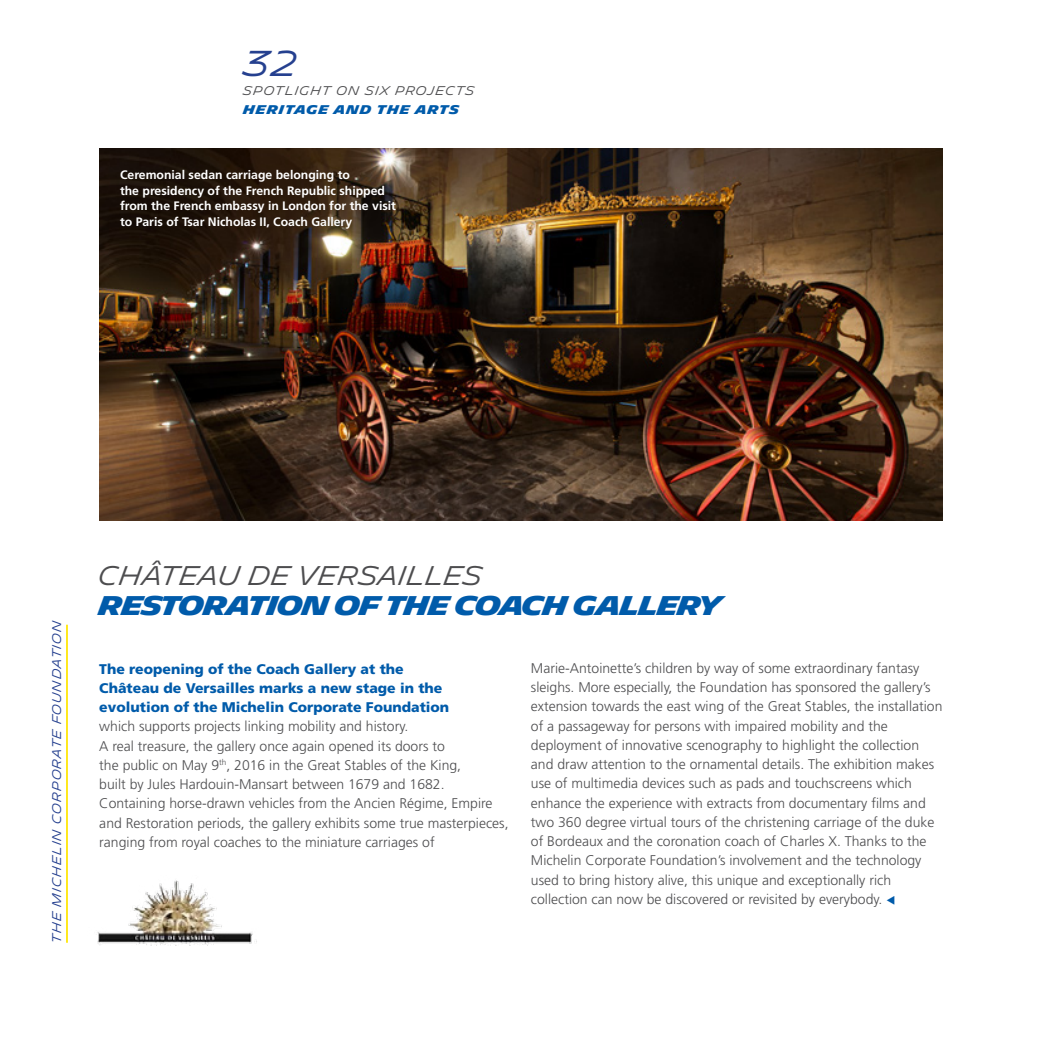
<style>
.page{position:relative;width:1042px;height:1042px;background:#fff}
.page>*{position:absolute;margin:0;border:0;box-sizing:border-box;transform-origin:0 0}
.t1{font:300 35px "Michelin";color:#25408f}
.t2{font:700 26.25px "Michelin";letter-spacing:-.055em;color:#005baa}
.t3{font:300 26.25px "Michelin";letter-spacing:-.01em;color:#4d4d4f}
.t4{font:300 14px/19.2px "Frutiger";color:#4d4d4f}
.t5{font:900 14px/19.2px "Frutiger";color:#005baa}
.t6{font:700 12.25px/15.8px "Frutiger";color:#fff}
.t7{font:300 12.25px "Michelin";letter-spacing:.05em;color:#25408f}
.t8{font:300 12.25px "Michelin";letter-spacing:.06em;color:#4d4d4f}
.t9{font:700 12.25px "Michelin";letter-spacing:.06em;color:#005baa}
.s1{color:#005baa}
</style>
<div class="page">
<hr style="left:66px;top:625px;width:2px;height:318px;background:#ffe600">
<img style="left:99px;top:149px;width:843px;height:372px">
<img style="left:97px;top:880px;width:160px;height:66px">
<h1 class="t1" style="left:243px;top:43px;width:56px">32</h1>
<p class="t8" style="left:243px;top:84px;width:233px">SPOTLIGHT ON SIX PROJECTS</p>
<p class="t9" style="left:243px;top:103px;width:217px">HERITAGE AND THE ARTS</p>
<p class="t6" style="left:120px;top:167px;width:277px">Ceremonial sedan carriage belonging to<br>the presidency of the French Republic shipped from the French embassy in London for the visit to Paris of Tsar Nicholas II, Coach Gallery</p>
<p class="t7" style="left:50px;top:943px;width:324px;rotate:-90deg">THE MICHELIN CORPORATE FOUNDATION</p>
<h2 class="t3" style="left:99px;top:560px;width:386px">CHÂTEAU DE VERSAILLES</h2>
<h2 class="t2" style="left:99px;top:590px;width:625px">RESTORATION OF THE COACH GALLERY</h2>
<p class="t5" style="left:99px;top:659px;width:351px">The reopening of the Coach Gallery at the<br>Château de Versailles marks a new stage in the evolution of the Michelin Corporate Foundation</p>
<p class="t4" style="left:99px;top:717px;width:411px">which supports projects linking mobility and history.<br>A real treasure, the gallery once again opened its doors to<br>the public on May 9<sup>th</sup>, 2016 in the Great Stables of the King,<br>built by Jules Hardouin-Mansart between 1679 and 1682.<br>Containing horse-drawn vehicles from the Ancien Régime, Empire and Restoration periods, the gallery exhibits some true masterpieces, ranging from royal coaches to the miniature carriages of</p>
<p class="t4" style="left:531px;top:658px;width:413px">Marie-Antoinette’s children by way of some extraordinary fantasy sleighs. More especially, the Foundation has sponsored the gallery’s extension towards the east wing of the Great Stables, the installation of a passageway for persons with impaired mobility and the deployment of innovative scenography to highlight the collection and draw attention to the ornamental details. The exhibition makes use of multimedia devices such as pads and touchscreens which enhance the experience with extracts from documentary films and two 360 degree virtual tours of the christening carriage of the duke of Bordeaux and the coronation coach of Charles X. Thanks to the Michelin Corporate Foundation’s involvement and the technology used to bring history alive, this unique and exceptionally rich collection can now be discovered or revisited by everybody. <span class="s1">▼</span></p>
</div>
